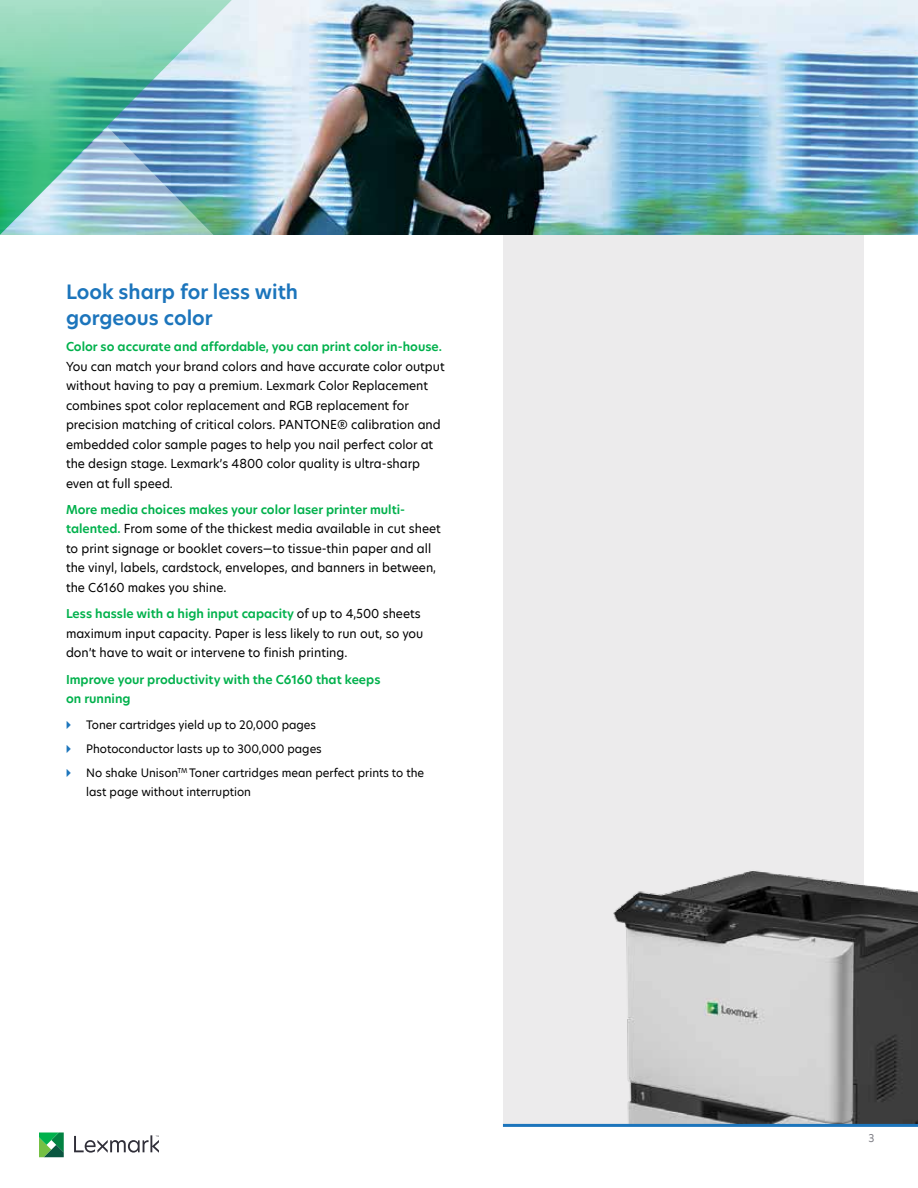
<style>
.page{position:relative;width:918px;height:1188px;background:#fff}
.page>*{position:absolute;margin:0;border:0;box-sizing:border-box;transform-origin:0 0}
.t1{font:600 19.5px/25.5px "TP Hero";color:#1c75bc}
.t2{font:12px/19.5px "TP Hero";color:#000}
.t3{font:600 12px/19.5px "TP Hero";color:#00b14c}
.t4{font:11.25px/23.9px "TP Hero";color:#000}
.t5{font:10.5px "TP Hero";color:#7e7e85}
.s1{font-weight:600;color:#00b14c}
</style>
<div class="page">
<div style="left:503px;top:235px;width:360px;height:889px;background:#ecebec"></div>
<img style="left:245px;top:0;width:673px;height:235px">
<img style="left:583px;top:791px;width:335px;height:333px">
<svg style="left:74px;top:1135px;width:85px;height:18px"></svg>
<svg style="left:39px;top:1133px;width:25px;height:24px"></svg>
<hr style="left:503px;top:1124px;width:415px;height:3px;background:#1c75bc">
<svg style="left:0;top:0;width:245px;height:235px;background:#85c7bd"></svg>
<img style="left:0;top:127px;width:227px;height:108px">
<h1 class="t1" style="left:66px;top:279px;width:234px">Look sharp for less with gorgeous color</h1>
<p class="t3" style="left:66px;top:337px;width:377px">Color so accurate and affordable, you can print color in-house.</p>
<p class="t2" style="left:66px;top:356px;width:380px">You can match your brand colors and have accurate color output without having to pay a premium. Lexmark Color Replacement combines spot color replacement and RGB replacement for precision matching of critical colors. PANTONE® calibration and embedded color sample pages to help you nail perfect color at the design stage. Lexmark’s 4800 color quality is ultra-sharp even at full speed.</p>
<p class="t2" style="left:66px;top:500px;width:376px"><span class="s1">More media choices makes your color laser printer multi&shy;talented.</span> From some of the thickest media available in cut sheet to print signage or booklet covers—to tissue-thin paper and all the vinyl, labels, cardstock, envelopes, and banners in between, the C6160 makes you shine.</p>
<p class="t2" style="left:66px;top:604px;width:359px"><span class="s1">Less hassle with a high input capacity</span> of up to 4,500 sheets maximum input capacity. Paper is less likely to run out, so you don’t have to wait or intervene to finish printing.</p>
<p class="t3" style="left:66px;top:669px;width:316px">Improve your productivity with the C6160 that keeps on running</p>
<p class="t4" style="left:86px;top:713px;width:340px">Toner cartridges yield up to 20,000 pages<br>Photoconductor lasts up to 300,000 pages<br>No shake Unison<sup>TM</sup> Toner cartridges mean perfect prints to the</p>
<p class="t4" style="left:86px;top:780px;width:166px">last page without interruption</p>
<p class="t5" style="left:869px;top:1131px;width:8px">3</p>
</div>
